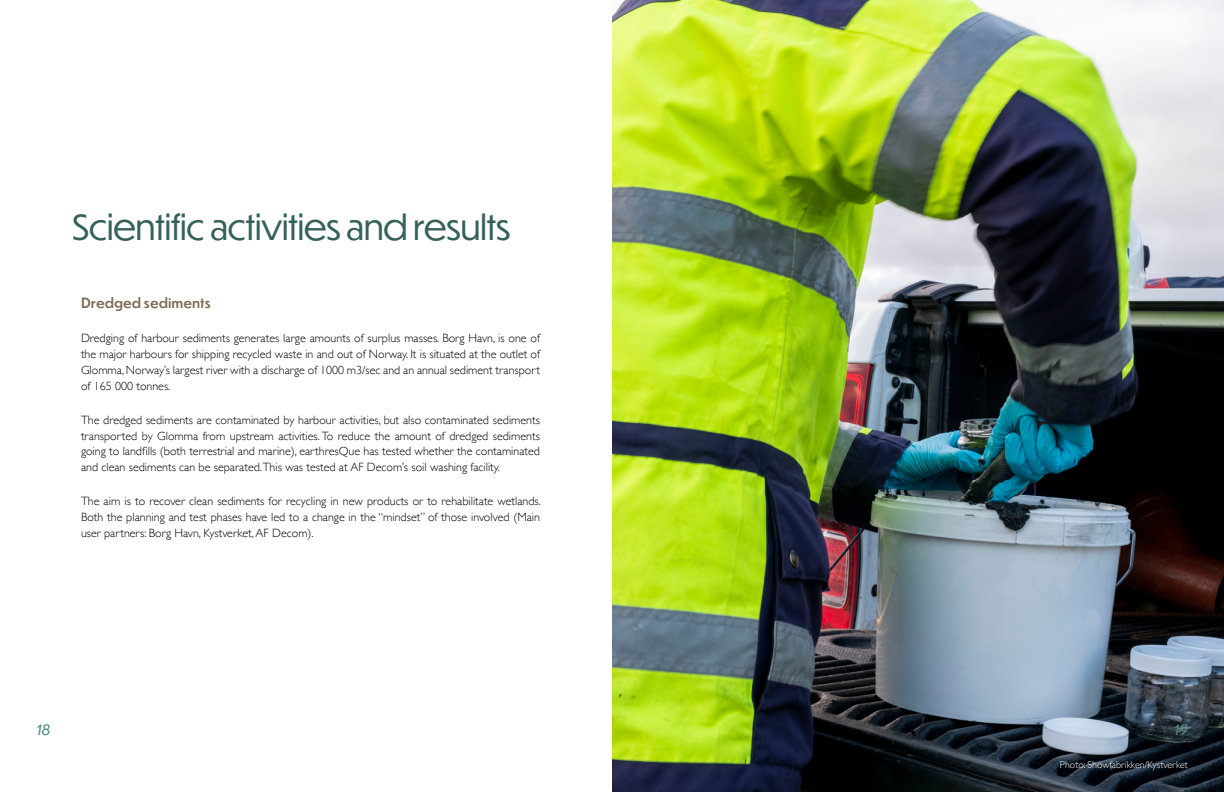
<style>
.page{position:relative;width:1224px;height:792px;background:#fff}
.page>*{position:absolute;margin:0;border:0;box-sizing:border-box;transform-origin:0 0}
.t1{font:34px "Dunbar Tall";color:#36615a}
.t2{font:500 14px "Dunbar Text";color:#7c6a52}
.t3{font:italic 14px "Dunbar Text";color:#4f8881}
.t4{font:300 12px/16px "Gill Sans";color:#000;text-align:justify}
.t5{font:300 10px "Gill Sans";color:#fff}
</style>
<div class="page">
<img style="left:612px;top:0;width:612px;height:792px">
<h1 class="t1" style="left:72px;top:202px;width:440px">Scientific activities and results</h1>
<p class="t2" style="left:81px;top:292px;width:131px">Dredged sediments</p>
<p class="t4" style="left:81px;top:329px;width:461px">Dredging of harbour sediments generates large amounts of surplus masses. Borg Havn, is one of the major harbours for shipping recycled waste in and out of Norway. It is situated at the outlet of Glomma, Norway’s largest river with a discharge of 1000 m3/sec and an annual sediment transport of 165 000 tonnes.</p>
<p class="t4" style="left:81px;top:411px;width:461px">The dredged sediments are contaminated by harbour activities, but also contaminated sediments transported by Glomma from upstream activities. To reduce the amount of dredged sediments going to landfills (both terrestrial and marine), earthresQue has tested whether the contaminated and clean sediments can be separated.This was tested at AF Decom’s soil washing facility.</p>
<p class="t4" style="left:81px;top:493px;width:461px">The aim is to recover clean sediments for recycling in new products or to rehabilitate wetlands.<br>Both the planning and test phases have led to a change in the “mindset” of those involved (Main user partners: Borg Havn, Kystverket, AF Decom).</p>
<p class="t3" style="left:36px;top:720px;width:16px">18</p>
<p class="t3" style="left:1174px;top:720px;width:16px">19</p>
<p class="t5" style="left:1060px;top:757px;width:130px">Photo: Showfabrikken/Kystverket</p>
</div>
